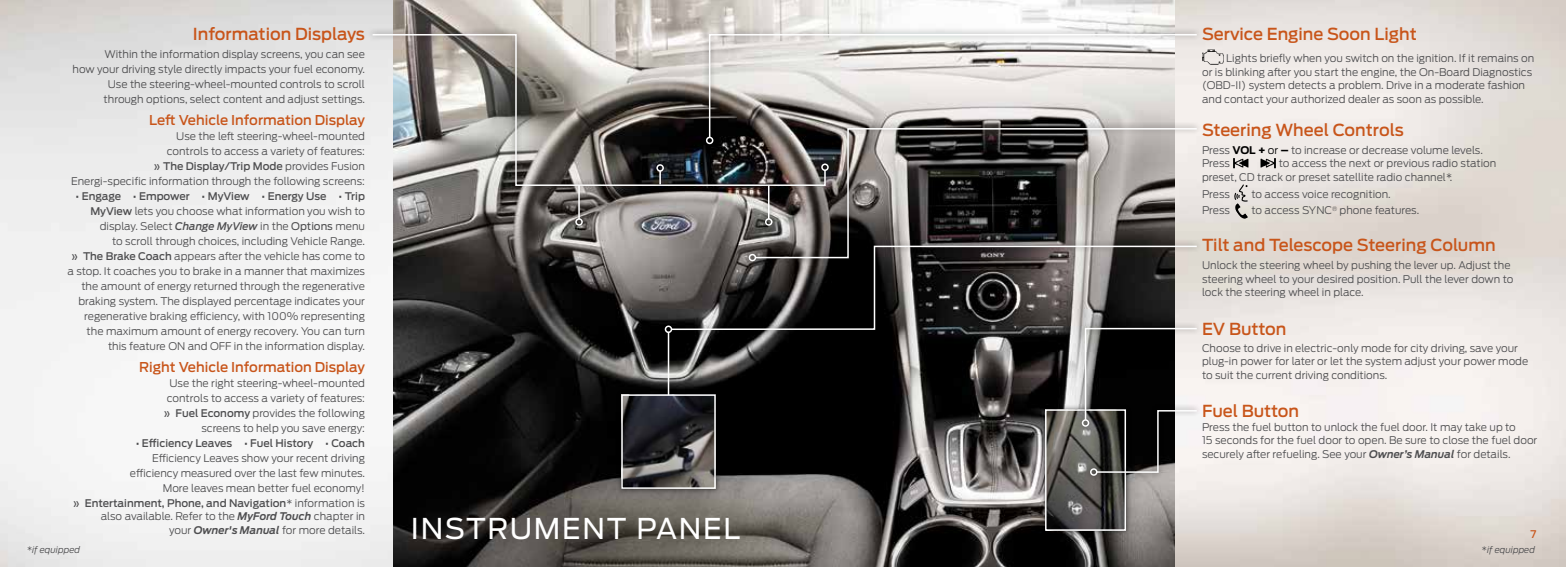
<style>
.page{position:relative;width:1566px;height:567px;background:#fff}
.page>*{position:absolute;margin:0;border:0;box-sizing:border-box;transform-origin:0 0}
.t1{font:28.5px "Ford Antenna";letter-spacing:.06em;color:#fff}
.t2{font:500 16.5px "Ford Antenna";color:#c8551a}
.t3{font:500 13.5px "Ford Antenna";color:#c8551a}
.t4{font:300 10.5px/15px "Ford Antenna";color:#4d4d4f;text-align:right}
.t5{font:500 10.5px "Ford Antenna";color:#4d4d4f}
.t6{font:500 10.5px "Ford Antenna";color:#c8551a}
.t7{font:italic 300 9px "Ford Antenna";color:#4d4d4f}
.s1{font-weight:500}
.s2{font-weight:500;font-style:italic}
.s3{font-weight:400}
.s4{font-weight:600;font-style:italic}
.s5{font-weight:700;color:#000}
.s6{color:#000}
.s7{font-style:normal}
</style>
<div class="page">
<img style="left:0;top:0;width:1566px;height:567px">
<img style="left:394px;top:0;width:780px;height:567px">
<img style="left:1203px;top:49px;width:21px;height:16px">
<img style="left:1232px;top:158px;width:45px;height:11px">
<svg style="left:1233px;top:184px;width:15px;height:35px"></svg>
<div style="left:700px;top:28px;width:503px;height:122px;background:#000;opacity:.55"></div>
<svg style="left:835px;top:33px;width:363px;height:89px"></svg>
<div style="left:743px;top:122px;width:460px;height:145px;background:#000;opacity:.55"></div>
<svg style="left:754px;top:127px;width:444px;height:113px"></svg>
<div style="left:367px;top:28px;width:468px;height:164px;background:#000;opacity:.55"></div>
<svg style="left:371px;top:33px;width:455px;height:154px"></svg>
<div style="left:821px;top:164px;width:8px;height:7px;border:2px solid #fff;border-radius:50%"></div>
<div style="left:616px;top:389px;width:105px;height:105px;background:#000;opacity:.55"></div>
<img style="left:624px;top:397px;width:89px;height:89px">
<div style="left:621px;top:394px;width:95px;height:95px;border:2px solid #fff"></div>
<div style="left:659px;top:240px;width:543px;height:99px;background:#000;opacity:.55"></div>
<svg style="left:670px;top:245px;width:528px;height:86px"></svg>
<div style="left:665px;top:326px;width:7px;height:7px;border:2px solid #fff;border-radius:50%"></div>
<hr style="left:668px;top:333px;width:1px;height:61px;background:#fff">
<div style="left:1040px;top:404px;width:91px;height:132px;background:#000;opacity:.55"></div>
<img style="left:1048px;top:412px;width:75px;height:116px">
<div style="left:1045px;top:409px;width:81px;height:122px;border:2px solid #fff"></div>
<div style="left:1076px;top:322px;width:127px;height:110px;background:#000;opacity:.55"></div>
<div style="left:1082px;top:419px;width:7px;height:8px;border:2px solid #fff;border-radius:50%"></div>
<div style="left:1084px;top:404px;width:119px;height:78px;background:#000;opacity:.55"></div>
<svg style="left:1084px;top:327px;width:114px;height:147px"></svg>
<div style="left:1090px;top:468px;width:8px;height:8px;border:2px solid #fff;border-radius:50%"></div>
<div style="left:651px;top:159px;width:19px;height:31px;background:#000;opacity:.55"></div>
<svg style="left:659px;top:172px;width:2px;height:12px"></svg>
<div style="left:656px;top:164px;width:8px;height:8px;border:2px solid #fff;border-radius:50%"></div>
<div style="left:570px;top:180px;width:19px;height:51px;background:#000;opacity:.55"></div>
<hr style="left:578px;top:185px;width:2px;height:34px;background:#fff">
<div style="left:575px;top:218px;width:8px;height:8px;border:2px solid #fff;border-radius:50%"></div>
<div style="left:759px;top:180px;width:19px;height:51px;background:#000;opacity:.55"></div>
<hr style="left:768px;top:185px;width:2px;height:34px;background:#fff">
<div style="left:765px;top:218px;width:7px;height:8px;border:2px solid #fff;border-radius:50%"></div>
<h2 class="t2" style="left:193px;top:20px;width:174px">Information Displays</h2>
<p class="t4" style="left:73px;top:46px;width:294px">Within the information display screens, you can see<br>how your driving style directly impacts your fuel economy.<br>Use the steering-wheel-mounted controls to scroll through options, select content and adjust settings.</p>
<p class="t3" style="left:149px;top:108px;width:217px">Left Vehicle Information Display</p>
<p class="t4" style="left:71px;top:128px;width:296px">Use the left steering-wheel-mounted<br>controls to access a variety of features:<br><span class="s1">» The Display/Trip Mode</span> provides Fusion<br>Energi-specific information through the following screens:</p>
<p class="t4" style="left:67px;top:188px;width:299px"><span class="s1">• Engage • Empower • MyView • Energy Use • Trip MyView</span> lets you choose what information you wish to display. Select <span class="s2">Change MyView</span> in the <span class="s3">Options</span> menu<br>to scroll through choices, including Vehicle Range.<br><span class="s1">» The Brake Coach</span> appears after the vehicle has come to a stop. It coaches you to brake in a manner that maximizes the amount of energy returned through the regenerative braking system. The displayed percentage indicates your regenerative braking efficiency, with 100% representing the maximum amount of energy recovery. You can turn this feature ON and OFF in the information display.</p>
<p class="t3" style="left:139px;top:355px;width:227px">Right Vehicle Information Display</p>
<p class="t4" style="left:163px;top:374px;width:203px">Use the right steering-wheel-mounted controls to access a variety of features: <span class="s1">» Fuel Economy</span> provides the following screens to help you save energy:</p>
<p class="t5" style="left:136px;top:434px;width:231px">• Efficiency Leaves • Fuel History • Coach</p>
<p class="t4" style="left:72px;top:449px;width:294px">Efficiency Leaves show your recent driving<br>efficiency measured over the last few minutes.<br>More leaves mean better fuel economy!<br><span class="s1">» Entertainment, Phone, and Navigation</span>* information is</p>
<p class="t4" style="left:101px;top:509px;width:266px;line-height:13.5px">also available. Refer to the <span class="s4">MyFord Touch</span> chapter in your <span class="s4">Owner's Manual</span> for more details.</p>
<h1 class="t1" style="left:411px;top:505px;width:331px">INSTRUMENT PANEL</h1>
<h2 class="t2" style="left:1202px;top:20px;width:216px">Service Engine Soon Light</h2>
<p class="t4" style="left:1202px;top:51px;width:334px;line-height:13.5px;text-align:left;text-indent:24px">Lights briefly when you switch on the ignition. If it remains on or is blinking after you start the engine, the On-Board Diagnostics (OBD-II) system detects a problem. Drive in a moderate fashion and contact your authorized dealer as soon as possible.</p>
<h2 class="t2" style="left:1202px;top:115px;width:203px">Steering Wheel Controls</h2>
<p class="t4" style="left:1202px;top:142px;width:282px;line-height:13.5px;text-align:left">Press <span class="s5">VOL +</span> <span class="s6">or</span> <span class="s5">–</span> to increase or decrease volume levels.<br>Press</p>
<p class="t4" style="left:1202px;top:156px;width:296px;line-height:13.5px;text-align:left;text-indent:77px">to access the next or previous radio station preset, CD track or preset satellite radio channel*.</p>
<p class="t4" style="left:1202px;top:185px;width:29px">Press</p>
<p class="t4" style="left:1252px;top:185px;width:141px">to access voice recognition.</p>
<p class="t4" style="left:1202px;top:202px;width:29px">Press</p>
<p class="t4" style="left:1252px;top:202px;width:169px">to access SYNC<sup>®</sup> phone features.</p>
<h2 class="t2" style="left:1202px;top:231px;width:295px">Tilt and Telescope Steering Column</h2>
<p class="t4" style="left:1202px;top:258px;width:313px;line-height:13.5px;text-align:left">Unlock the steering wheel by pushing the lever up. Adjust the steering wheel to your desired position. Pull the lever down to lock the steering wheel in place.</p>
<h2 class="t2" style="left:1202px;top:315px;width:86px">EV Button</h2>
<p class="t4" style="left:1202px;top:340px;width:328px;line-height:13.5px;text-align:left">Choose to drive in electric-only mode for city driving, save your plug-in power for later or let the system adjust your power mode to suit the current driving conditions.</p>
<h2 class="t2" style="left:1202px;top:397px;width:99px">Fuel Button</h2>
<p class="t4" style="left:1202px;top:419px;width:337px;line-height:13.5px;text-align:left">Press the fuel button to unlock the fuel door. It may take up to<br>15 seconds for the fuel door to open. Be sure to close the fuel door securely after refueling. See your <span class="s4">Owner’s Manual</span> for details.</p>
<p class="t6" style="left:1531px;top:525px;width:7px">7</p>
<p class="t7" style="left:27px;top:542px;width:55px"><span class="s7">*</span>if equipped</p>
<p class="t7" style="left:1482px;top:542px;width:55px"><span class="s7">*</span>if equipped</p>
</div>
